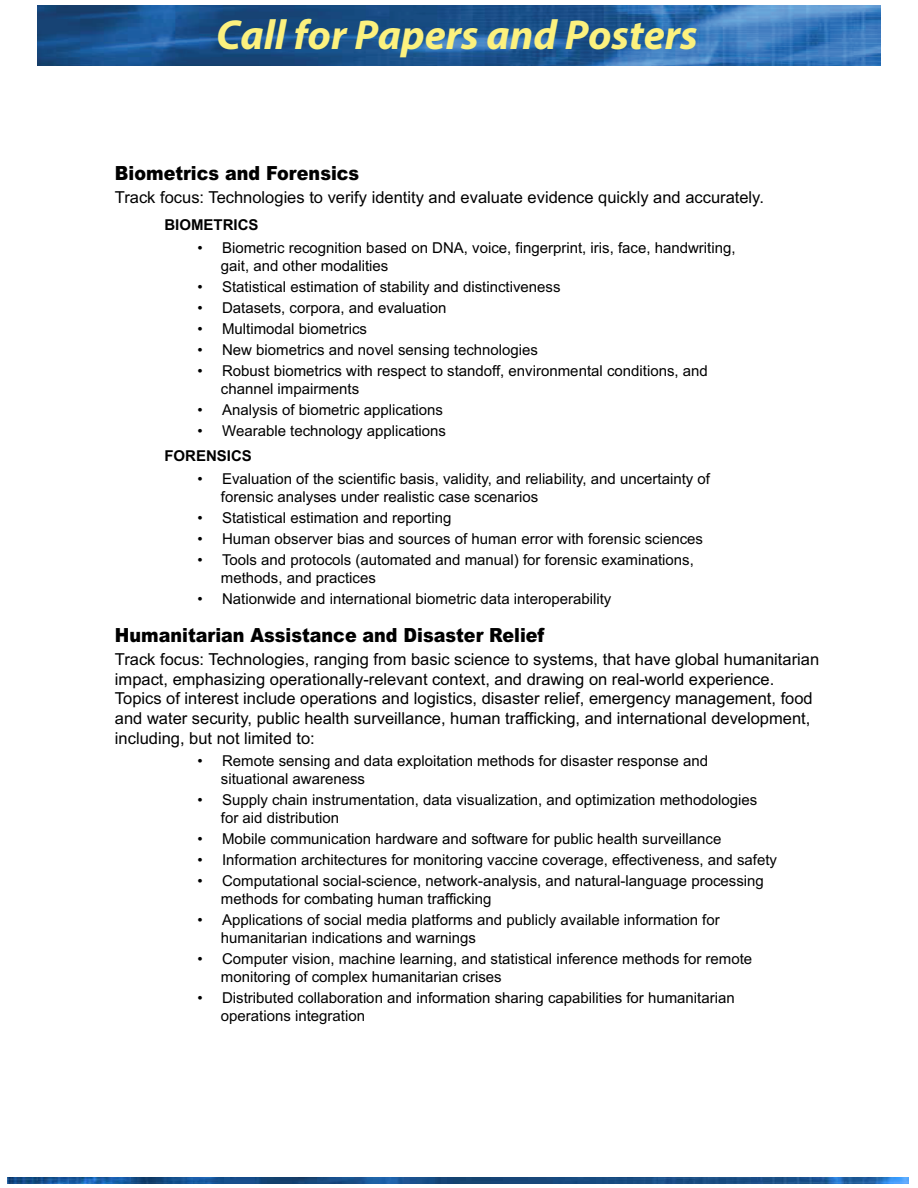
<style>
.page{position:relative;width:918px;height:1188px;background:#fff}
.page>*{position:absolute;margin:0;border:0;box-sizing:border-box;transform-origin:0 0}
.t1{font:italic 700 42px "Myriad Pro";color:#fcf17e}
.t2{font:900 19.5px "Arial";color:#000;scale:.9 1}
.t3{font:16.5px/19.8px "Arial";color:#000}
.t4{font:15px/18px "Arial";color:#000}
.t5{font:700 15px "Arial";color:#000}
</style>
<div class="page">
<img style="left:8px;top:1177px;width:901px;height:7px">
<img style="left:37px;top:6px;width:844px;height:60px">
<h1 class="t1" style="left:216px;top:8px;width:483px">Call for Papers and Posters</h1>
<h2 class="t2" style="left:115px;top:159px;width:273px">Biometrics and Forensics</h2>
<p class="t3" style="left:115px;top:187px;width:651px">Track focus: Technologies to verify identity and evaluate evidence quickly and accurately.</p>
<p class="t5" style="left:164px;top:214px;width:96px">BIOMETRICS</p>
<p class="t4" style="left:221px;top:238px;width:516px;text-indent:-24px">• Biometric recognition based on DNA, voice, fingerprint, iris, face, handwriting, gait, and other modalities</p>
<p class="t4" style="left:197px;top:277px;width:365px">• Statistical estimation of stability and distinctiveness</p>
<p class="t4" style="left:197px;top:298px;width:251px">• Datasets, corpora, and evaluation</p>
<p class="t4" style="left:197px;top:319px;width:171px">• Multimodal biometrics</p>
<p class="t4" style="left:197px;top:340px;width:342px">• New biometrics and novel sensing technologies</p>
<p class="t4" style="left:221px;top:361px;width:489px;text-indent:-24px">• Robust biometrics with respect to standoff, environmental conditions, and channel impairments</p>
<p class="t4" style="left:197px;top:400px;width:247px">• Analysis of biometric applications</p>
<p class="t4" style="left:197px;top:421px;width:250px">• Wearable technology applications</p>
<p class="t5" style="left:164px;top:445px;width:89px">FORENSICS</p>
<p class="t4" style="left:221px;top:469px;width:491px;text-indent:-24px">• Evaluation of the scientific basis, validity, and reliability, and uncertainty of forensic analyses under realistic case scenarios</p>
<p class="t4" style="left:197px;top:508px;width:256px">• Statistical estimation and reporting</p>
<p class="t4" style="left:197px;top:529px;width:507px">• Human observer bias and sources of human error with forensic sciences</p>
<p class="t4" style="left:221px;top:550px;width:475px;text-indent:-24px">• Tools and protocols (automated and manual) for forensic examinations, methods, and practices</p>
<p class="t4" style="left:197px;top:589px;width:416px">• Nationwide and international biometric data interoperability</p>
<h2 class="t2" style="left:115px;top:621px;width:479px">Humanitarian Assistance and Disaster Relief</h2>
<p class="t3" style="left:115px;top:649px;width:706px">Track focus: Technologies, ranging from basic science to systems, that have global humanitarian impact, emphasizing operationally-relevant context, and drawing on real-world experience.<br>Topics of interest include operations and logistics, disaster relief, emergency management, food and water security, public health surveillance, human trafficking, and international development, including, but not limited to:</p>
<p class="t4" style="left:221px;top:752px;width:489px;text-indent:-24px">• Remote sensing and data exploitation methods for disaster response and situational awareness</p>
<p class="t4" style="left:221px;top:791px;width:538px;text-indent:-24px">• Supply chain instrumentation, data visualization, and optimization methodologies for aid distribution</p>
<p class="t4" style="left:197px;top:830px;width:526px">• Mobile communication hardware and software for public health surveillance</p>
<p class="t4" style="left:197px;top:851px;width:581px">• Information architectures for monitoring vaccine coverage, effectiveness, and safety</p>
<p class="t4" style="left:221px;top:872px;width:545px;text-indent:-24px">• Computational social-science, network-analysis, and natural-language processing methods for combating human trafficking</p>
<p class="t4" style="left:221px;top:911px;width:500px;text-indent:-24px">• Applications of social media platforms and publicly available information for humanitarian indications and warnings</p>
<p class="t4" style="left:221px;top:950px;width:533px;text-indent:-24px">• Computer vision, machine learning, and statistical inference methods for remote monitoring of complex humanitarian crises</p>
<p class="t4" style="left:221px;top:989px;width:515px;text-indent:-24px">• Distributed collaboration and information sharing capabilities for humanitarian operations integration</p>
</div>
